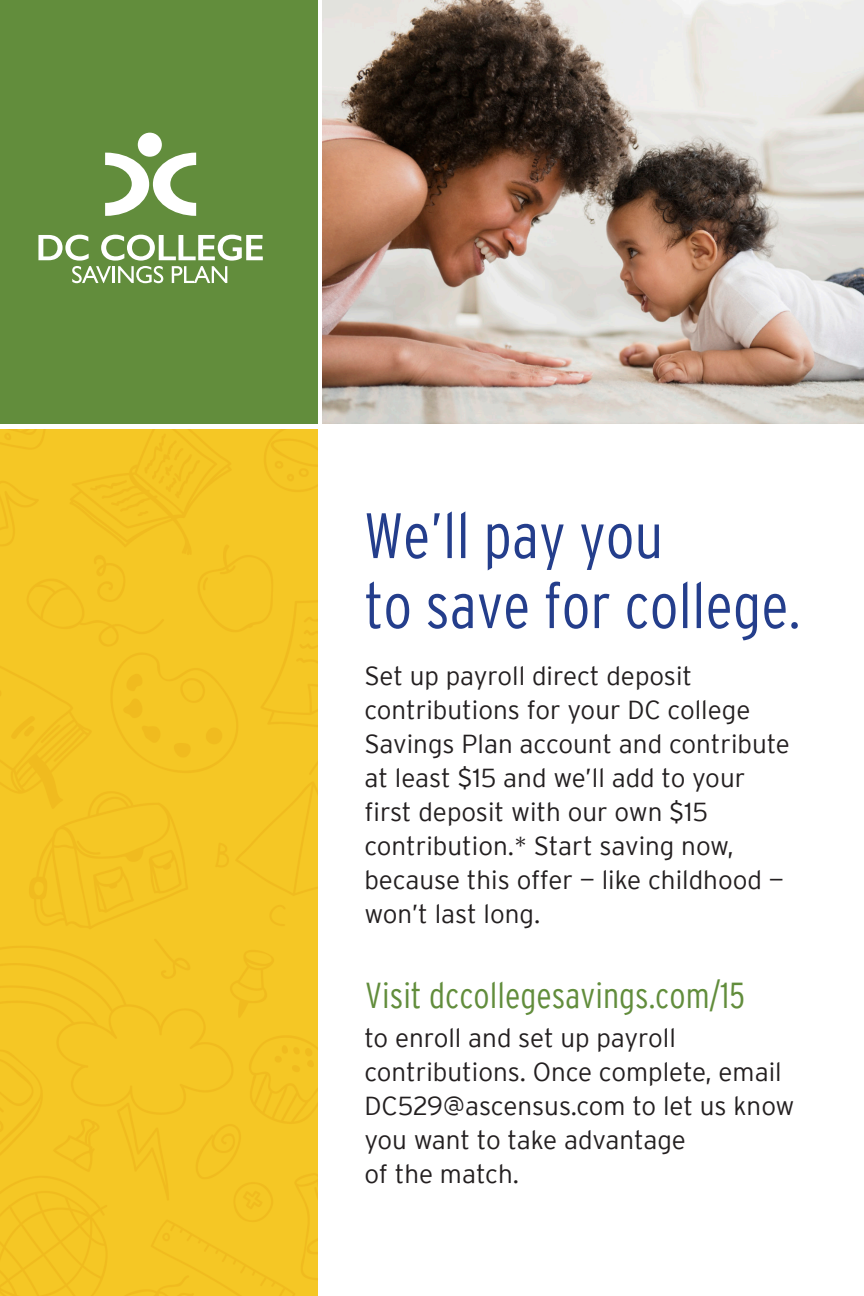
<style>
.page{position:relative;width:864px;height:1296px;background:#fff}
.page>*{position:absolute;margin:0;border:0;box-sizing:border-box;transform-origin:0 0}
.t1{font:300 condensed 64px/70px "Interstate";color:#243e8c}
.t2{font:300 condensed 36px "Interstate";color:#628d3c}
.t3{font:300 26px/34px "Interstate";color:#231f20}
</style>
<div class="page">
<div style="left:0;top:0;width:317px;height:423px;background:#628d3c"></div>
<div style="left:138px;top:133px;width:24px;height:24px;background:#fff;border-radius:50%"></div>
<svg style="left:38px;top:235px;width:225px;height:48px"></svg>
<svg style="left:105px;top:153px;width:91px;height:63px"></svg>
<img style="left:322px;top:0;width:542px;height:423px">
<img style="left:0;top:429px;width:317px;height:867px">
<p class="t1" style="left:364px;top:500px;width:437px">We’ll pay you<br>to save for college.</p>
<p class="t3" style="left:364px;top:659px;width:329px">Set up payroll direct deposit</p>
<p class="t3" style="left:364px;top:693px;width:427px">contributions for your DC college<br>Savings Plan account and contribute at least $15 and we’ll add to your</p>
<p class="t3" style="left:364px;top:795px;width:345px">first deposit with our own $15</p>
<p class="t3" style="left:364px;top:829px;width:421px">contribution.* Start saving now, because this offer — like childhood — won’t last long.</p>
<p class="t2" style="left:365px;top:975px;width:381px">Visit dccollegesavings.com/15</p>
<p class="t3" style="left:364px;top:1020px;width:313px">to enroll and set up payroll</p>
<p class="t3" style="left:364px;top:1054px;width:432px">contributions. Once complete, email<br>DC529@ascensus.com to let us know you want to take advantage<br>of the match.</p>
</div>
